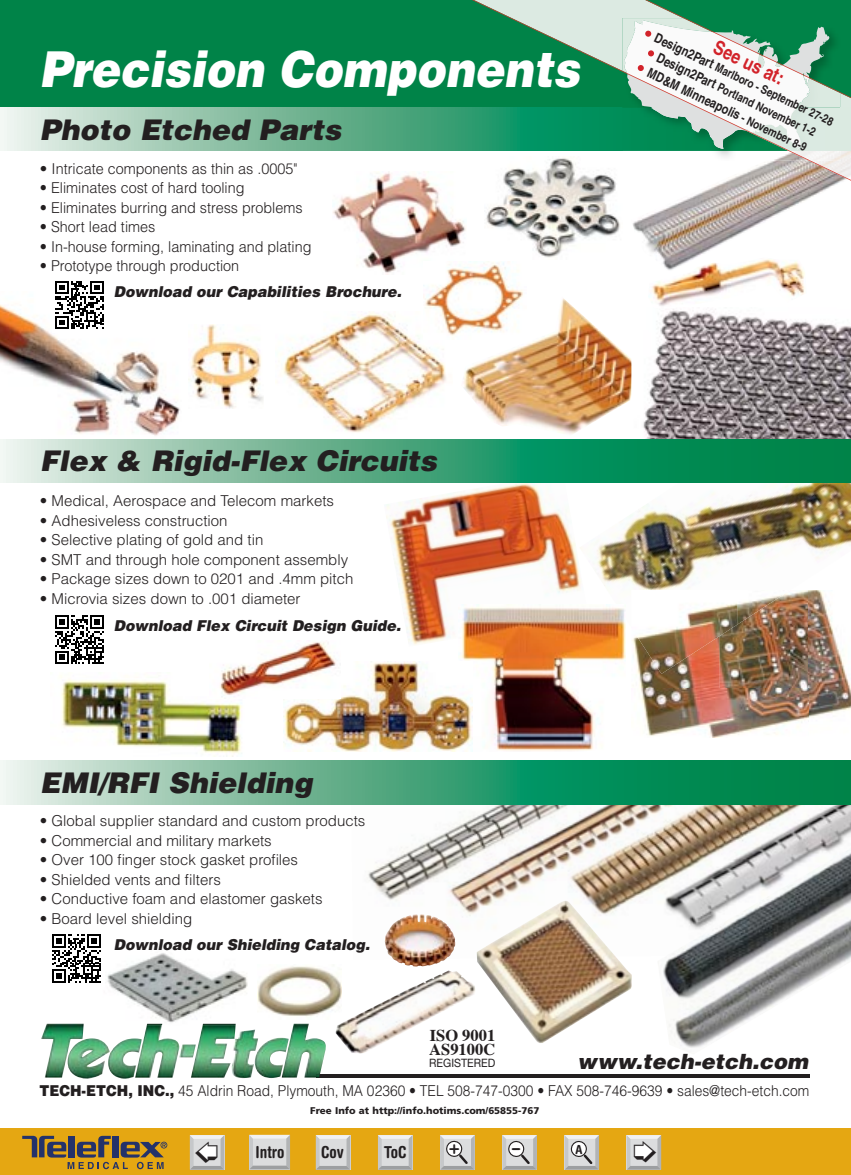
<style>
.page{position:relative;width:851px;height:1175px;background:#fff}
.page>*{position:absolute;margin:0;border:0;box-sizing:border-box;transform-origin:0 0}
.t1{font:italic 900 49.5px "Helvetica";color:#fff;scale:.89 1}
.t2{font:italic 900 28.5px "Helvetica";color:#231f20}
.t3{font:italic 900 21px "Helvetica";color:#231f20}
.t4{font:700 condensed 19.5px "Helvetica";color:#d2232a}
.t5{font:700 condensed 17.25px "Helvetica Rounded";color:#231f20}
.t6{font:700 16.5px/13.5px "Times";color:#231f20}
.t7{font:700 condensed 16.5px "Helvetica Rounded";color:#231f20}
.t8{font:300 15px "Helvetica";color:#231f20}
.t9{font:300 15px "Helvetica";color:#231f20;scale:.96 1}
.t10{font:300 15px "Helvetica";color:#231f20;scale:.92 1}
.t11{font:italic 900 15px "Helvetica";color:#231f20;scale:.96 1}
.t12{font:700 condensed 13.5px "Helvetica";color:#231f20}
.t13{font:700 condensed 12.45px "Helvetica Rounded";color:#231f20;scale:1.08 1}
.t14{font:700 condensed 12px "Helvetica";color:#231f20}
.t15{font:11.55px "Helvetica Neue";color:#231f20;scale:.93 1}
.t16{font:900 9.75px "Frutiger";color:#231f20}
.s1{font-weight:900}
</style>
<div class="page">
<img style="left:588px;top:482px;width:262px;height:145px">
<div style="left:0;top:0;width:850px;height:108px;background:#008348"></div>
<img style="left:107px;top:953px;width:141px;height:72px">
<img style="left:351px;top:804px;width:499px;height:142px">
<img style="left:486px;top:158px;width:134px;height:100px">
<img style="left:280px;top:312px;width:166px;height:121px">
<img style="left:631px;top:309px;width:219px;height:130px">
<img style="left:463px;top:298px;width:168px;height:136px">
<img style="left:333px;top:172px;width:133px;height:103px">
<img style="left:633px;top:161px;width:215px;height:96px">
<img style="left:0;top:304px;width:180px;height:132px">
<img style="left:384px;top:482px;width:204px;height:163px">
<img style="left:459px;top:604px;width:166px;height:147px">
<img style="left:283px;top:661px;width:189px;height:90px">
<img style="left:257px;top:966px;width:79px;height:51px">
<img style="left:657px;top:840px;width:193px;height:208px">
<img style="left:476px;top:900px;width:156px;height:143px">
<hr style="left:316px;top:1074px;width:493px;height:3px;background:#231f20">
<img style="left:41px;top:1023px;width:43px;height:54px">
<img style="left:289px;top:1023px;width:37px;height:54px">
<svg style="left:316px;top:1074px;width:4px;height:3px"></svg>
<img style="left:201px;top:1025px;width:34px;height:6px">
<img style="left:203px;top:1023px;width:33px;height:2px">
<img style="left:145px;top:1025px;width:17px;height:6px">
<svg style="left:147px;top:1023px;width:15px;height:2px"></svg>
<img style="left:68px;top:1031px;width:176px;height:47px">
<img style="left:244px;top:1029px;width:45px;height:49px">
<svg style="left:0;top:108px;width:622px;height:43px;background:#6cb696"></svg>
<svg style="left:0;top:439px;width:850px;height:43px;background:#4faa83"></svg>
<svg style="left:0;top:761px;width:850px;height:43px;background:#4faa83"></svg>
<img style="left:384px;top:914px;width:71px;height:52px">
<img style="left:336px;top:970px;width:139px;height:83px">
<img style="left:622px;top:108px;width:123px;height:49px">
<img style="left:774px;top:154px;width:14px;height:7px">
<img style="left:61px;top:676px;width:181px;height:80px">
<img style="left:210px;top:640px;width:130px;height:58px">
<img style="left:423px;top:261px;width:103px;height:79px">
<img style="left:188px;top:325px;width:76px;height:83px">
<img style="left:651px;top:257px;width:154px;height:49px">
<svg style="left:52px;top:934px;width:49px;height:49px"></svg>
<div style="left:52px;top:277px;width:55px;height:56px;background:#fff"></div>
<svg style="left:55px;top:281px;width:49px;height:48px"></svg>
<svg style="left:55px;top:615px;width:49px;height:49px"></svg>
<img style="left:840px;top:151px;width:10px;height:20px">
<div style="left:840px;top:108px;width:10px;height:43px;background:#dbeae1"></div>
<img style="left:810px;top:151px;width:30px;height:10px">
<svg style="left:472px;top:0;width:378px;height:104px"></svg>
<img style="left:808px;top:161px;width:41px;height:18px">
<img style="left:622px;top:18px;width:218px;height:75px">
<img style="left:788px;top:151px;width:22px;height:10px">
<img style="left:745px;top:150px;width:45px;height:1px">
<svg style="left:624px;top:20px;width:205px;height:130px"></svg>
<img style="left:638px;top:674px;width:81px;height:14px">
<img style="left:719px;top:590px;width:89px;height:98px">
<img style="left:808px;top:590px;width:42px;height:129px">
<img style="left:640px;top:688px;width:168px;height:49px">
<img style="left:631px;top:590px;width:106px;height:84px">
<img style="left:737px;top:590px;width:53px;height:34px">
<svg style="left:850px;top:1148px;width:1px;height:16px"></svg>
<div style="left:0;top:1128px;width:850px;height:46px;background:#e5a712"></div>
<svg style="left:316px;top:1135px;width:34px;height:34px"></svg>
<svg style="left:378px;top:1135px;width:35px;height:34px"></svg>
<svg style="left:440px;top:1135px;width:35px;height:34px"></svg>
<svg style="left:502px;top:1135px;width:35px;height:34px"></svg>
<svg style="left:564px;top:1135px;width:35px;height:34px"></svg>
<svg style="left:249px;top:1134px;width:41px;height:35px"></svg>
<svg style="left:22px;top:1135px;width:145px;height:34px"></svg>
<svg style="left:626px;top:1135px;width:35px;height:34px"></svg>
<svg style="left:190px;top:1135px;width:34px;height:34px"></svg>
<h1 class="t1" style="left:39px;top:45px;width:608px">Precision Components</h1>
<h2 class="t2" style="left:40px;top:116px;width:303px">Photo Etched Parts</h2>
<p class="t8" style="left:40px;top:160px;width:259px">• Intricate components as thin as .0005"</p>
<p class="t9" style="left:40px;top:180px;width:215px">• Eliminates cost of hard tooling</p>
<p class="t9" style="left:40px;top:199px;width:275px">• Eliminates burring and stress problems</p>
<p class="t9" style="left:40px;top:219px;width:122px">• Short lead times</p>
<p class="t9" style="left:40px;top:238px;width:284px">• In-house forming, laminating and plating</p>
<p class="t9" style="left:40px;top:258px;width:209px">• Prototype through production</p>
<p class="t11" style="left:114px;top:284px;width:301px">Download our Capabilities Brochure.</p>
<h2 class="t2" style="left:40px;top:447px;width:398px">Flex &amp; Rigid-Flex Circuits</h2>
<p class="t8" style="left:40px;top:493px;width:296px">• Medical, Aerospace and Telecom markets</p>
<p class="t8" style="left:40px;top:512px;width:189px">• Adhesiveless construction</p>
<p class="t8" style="left:40px;top:532px;width:225px">• Selective plating of gold and tin</p>
<p class="t8" style="left:40px;top:551px;width:310px">• SMT and through hole component assembly</p>
<p class="t8" style="left:40px;top:571px;width:315px">• Package sizes down to 0201 and .4mm pitch</p>
<p class="t8" style="left:40px;top:590px;width:262px">• Microvia sizes down to .001 diameter</p>
<p class="t11" style="left:114px;top:618px;width:300px">Download Flex Circuit Design Guide.</p>
<h2 class="t2" style="left:40px;top:769px;width:274px">EMI/RFI Shielding</h2>
<p class="t8" style="left:40px;top:813px;width:327px">• Global supplier standard and custom products</p>
<p class="t8" style="left:40px;top:832px;width:233px">• Commercial and military markets</p>
<p class="t8" style="left:40px;top:852px;width:260px">• Over 100 finger stock gasket profiles</p>
<p class="t8" style="left:40px;top:871px;width:182px">• Shielded vents and filters</p>
<p class="t8" style="left:40px;top:891px;width:284px">• Conductive foam and elastomer gaskets</p>
<p class="t8" style="left:40px;top:910px;width:154px">• Board level shielding</p>
<p class="t11" style="left:114px;top:937px;width:268px">Download our Shielding Catalog.</p>
<p class="t12" style="left:657px;top:33px;width:66px;rotate:25deg">Design2Part</p>
<h3 class="t4" style="left:717px;top:40px;width:77px;rotate:25deg">See us at:</h3>
<p class="t12" style="left:659px;top:53px;width:66px;rotate:25deg">Design2Part</p>
<p class="t14" style="left:718px;top:62px;width:131px;rotate:26deg">Marlboro - September 27-28</p>
<p class="t12" style="left:650px;top:68px;width:103px;rotate:25deg">MD&amp;M Minneapolis</p>
<p class="t14" style="left:720px;top:82px;width:109px;rotate:26deg">Portland November 1-2</p>
<p class="t14" style="left:744px;top:113px;width:72px;rotate:26deg">- November 8-9</p>
<p class="t6" style="left:429px;top:1030px;width:67px">ISO 9001<br>AS9100C</p>
<p class="t15" style="left:429px;top:1056px;width:72px">REGISTERED</p>
<p class="t16" style="left:310px;top:1105px;width:230px">Free Info at http://info.hotims.com/65855-767</p>
<p class="t7" style="left:321px;top:1146px;width:24px">Cov</p>
<p class="t7" style="left:384px;top:1146px;width:24px">ToC</p>
<p class="t5" style="left:449px;top:1141px;width:12px">+</p>
<p class="t5" style="left:512px;top:1141px;width:10px">–</p>
<p class="t13" style="left:575px;top:1144px;width:8px">A</p>
<h3 class="t3" style="left:577px;top:1051px;width:232px">www.tech-etch.com</h3>
<p class="t10" style="left:39px;top:1082px;width:838px"><span class="s1">TECH-ETCH, INC.,</span> 45 Aldrin Road, Plymouth, MA 02360 • TEL 508-747-0300 • FAX 508-746-9639 • sales@tech-etch.com</p>
<p class="t7" style="left:256px;top:1146px;width:30px">Intro</p>
</div>
